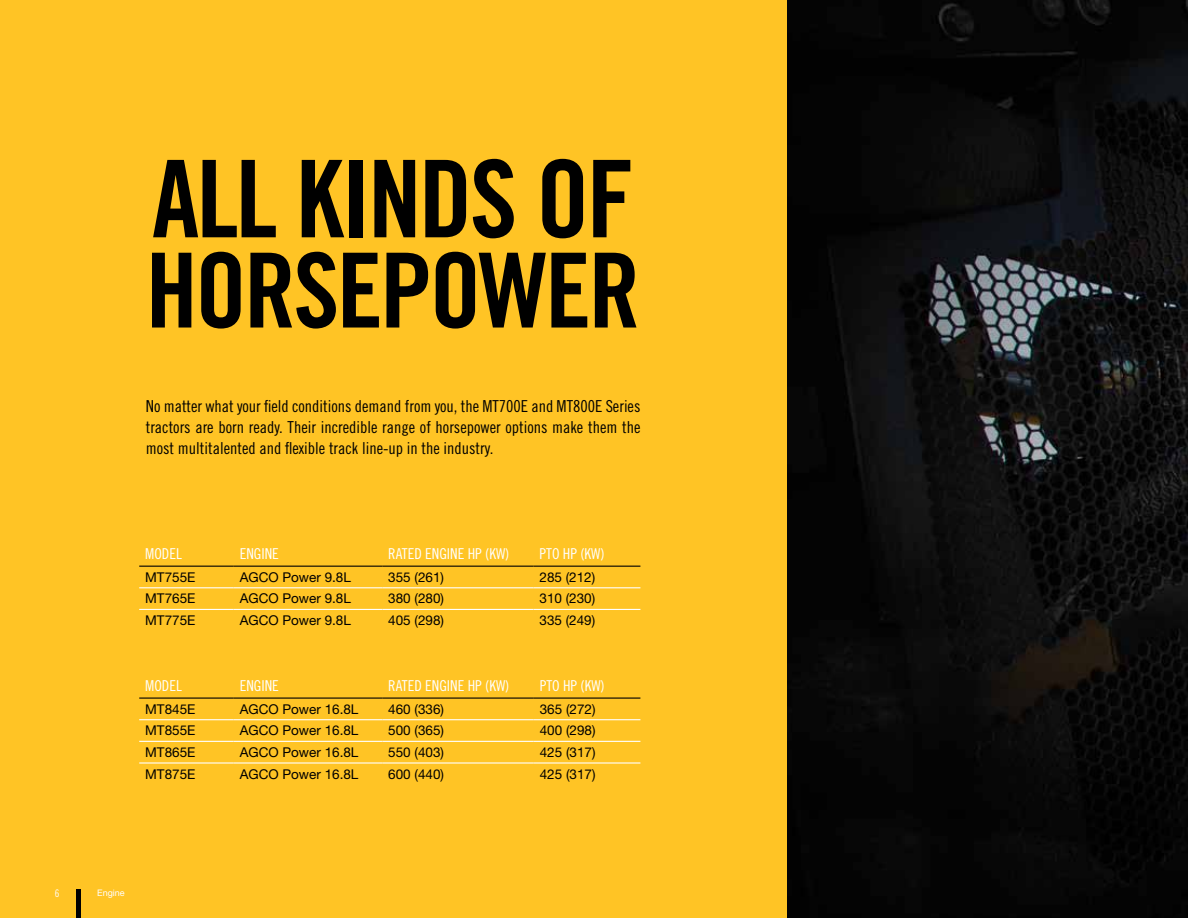
<style>
.page{position:relative;width:1188px;height:918px;background:#fff}
.page>*{position:absolute;margin:0;border:0;box-sizing:border-box;transform-origin:0 0}
.t1{font:107.25px "Trade Gothic LT Std Bd Cn 20";letter-spacing:-.025em;color:#000}
.t2{font:103.65px "Trade Gothic LT Std Bd Cn 20";letter-spacing:-.025em;color:#000}
.t3{font:16.5px/21px "Trade Gothic LT Std Cn 18";color:#000;text-align:justify}
.t4{font:15px "Trade Gothic LT Std Cn 18";color:#fff}
.t5{font:13.5px "Helvetica Neue LT Std";color:#000}
.t6{font:10.5px "Trade Gothic LT Std Cn 18";color:#fff}
.t7{font:9px "Helvetica Neue LT Std";color:#fff}
</style>
<div class="page">
<img style="left:786px;top:0;width:402px;height:918px">
<div style="left:0;top:0;width:786px;height:918px;background:#ffc425"></div>
<hr style="left:139px;top:566px;width:95px;height:1px;background:#000">
<hr style="left:234px;top:566px;width:148px;height:1px;background:#000">
<hr style="left:382px;top:566px;width:152px;height:1px;background:#000">
<hr style="left:534px;top:566px;width:106px;height:1px;background:#000">
<hr style="left:139px;top:609px;width:95px;height:1px;background:#fff">
<hr style="left:234px;top:609px;width:148px;height:1px;background:#fff">
<hr style="left:382px;top:609px;width:152px;height:1px;background:#fff">
<hr style="left:534px;top:609px;width:106px;height:1px;background:#fff">
<hr style="left:139px;top:587px;width:95px;height:1px;background:#fff">
<hr style="left:234px;top:587px;width:148px;height:1px;background:#fff">
<hr style="left:382px;top:587px;width:152px;height:1px;background:#fff">
<hr style="left:534px;top:587px;width:106px;height:1px;background:#fff">
<hr style="left:139px;top:698px;width:95px;height:1px;background:#000">
<hr style="left:234px;top:698px;width:148px;height:1px;background:#000">
<hr style="left:382px;top:698px;width:152px;height:1px;background:#000">
<hr style="left:534px;top:698px;width:106px;height:1px;background:#000">
<hr style="left:139px;top:741px;width:95px;height:1px;background:#fff">
<hr style="left:234px;top:741px;width:148px;height:1px;background:#fff">
<hr style="left:382px;top:741px;width:152px;height:1px;background:#fff">
<hr style="left:534px;top:741px;width:106px;height:1px;background:#fff">
<hr style="left:139px;top:762px;width:95px;height:2px;background:#fff">
<hr style="left:234px;top:762px;width:148px;height:2px;background:#fff">
<hr style="left:382px;top:762px;width:152px;height:2px;background:#fff">
<hr style="left:534px;top:762px;width:106px;height:2px;background:#fff">
<hr style="left:139px;top:719px;width:95px;height:1px;background:#fff">
<hr style="left:234px;top:719px;width:148px;height:1px;background:#fff">
<hr style="left:382px;top:719px;width:152px;height:1px;background:#fff">
<hr style="left:534px;top:719px;width:106px;height:1px;background:#fff">
<hr style="left:76px;top:889px;width:4px;height:29px;background:#000">
<h1 class="t1" style="left:152px;top:134px;width:484px">ALL KINDS OF</h1>
<h2 class="t2" style="left:146px;top:228px;width:496px">HORSEPOWER</h2>
<p class="t3" style="left:146px;top:395px;width:496px">No matter what your field conditions demand from you, the MT700E and MT800E Series tractors are born ready. Their incredible range of horsepower options make them the most multitalented and flexible track line-up in the industry.</p>
<p class="t4" style="left:145px;top:545px;width:38px">MODEL</p>
<p class="t4" style="left:240px;top:545px;width:41px">ENGINE</p>
<p class="t4" style="left:388px;top:545px;width:123px">RATED ENGINE HP (KW)</p>
<p class="t4" style="left:540px;top:545px;width:66px">PTO HP (KW)</p>
<p class="t5" style="left:145px;top:569px;width:52px">MT755E</p>
<p class="t5" style="left:240px;top:569px;width:113px">AGCO Power 9.8L</p>
<p class="t5" style="left:388px;top:569px;width:57px">355 (261)</p>
<p class="t5" style="left:540px;top:569px;width:57px">285 (212)</p>
<p class="t5" style="left:145px;top:591px;width:52px">MT765E</p>
<p class="t5" style="left:240px;top:591px;width:113px">AGCO Power 9.8L</p>
<p class="t5" style="left:388px;top:591px;width:57px">380 (280)</p>
<p class="t5" style="left:540px;top:591px;width:57px">310 (230)</p>
<p class="t5" style="left:145px;top:612px;width:52px">MT775E</p>
<p class="t5" style="left:240px;top:612px;width:113px">AGCO Power 9.8L</p>
<p class="t5" style="left:388px;top:612px;width:57px">405 (298)</p>
<p class="t5" style="left:540px;top:612px;width:57px">335 (249)</p>
<p class="t4" style="left:145px;top:677px;width:38px">MODEL</p>
<p class="t4" style="left:240px;top:677px;width:41px">ENGINE</p>
<p class="t4" style="left:388px;top:677px;width:123px">RATED ENGINE HP (KW)</p>
<p class="t4" style="left:540px;top:677px;width:66px">PTO HP (KW)</p>
<p class="t5" style="left:145px;top:701px;width:52px">MT845E</p>
<p class="t5" style="left:240px;top:701px;width:120px">AGCO Power 16.8L</p>
<p class="t5" style="left:388px;top:701px;width:57px">460 (336)</p>
<p class="t5" style="left:540px;top:701px;width:57px">365 (272)</p>
<p class="t5" style="left:145px;top:723px;width:52px">MT855E</p>
<p class="t5" style="left:240px;top:723px;width:120px">AGCO Power 16.8L</p>
<p class="t5" style="left:388px;top:723px;width:57px">500 (365)</p>
<p class="t5" style="left:540px;top:723px;width:57px">400 (298)</p>
<p class="t5" style="left:145px;top:744px;width:52px">MT865E</p>
<p class="t5" style="left:240px;top:744px;width:120px">AGCO Power 16.8L</p>
<p class="t5" style="left:388px;top:744px;width:57px">550 (403)</p>
<p class="t5" style="left:540px;top:744px;width:57px">425 (317)</p>
<p class="t5" style="left:145px;top:766px;width:52px">MT875E</p>
<p class="t5" style="left:240px;top:766px;width:120px">AGCO Power 16.8L</p>
<p class="t5" style="left:388px;top:766px;width:57px">600 (440)</p>
<p class="t5" style="left:540px;top:766px;width:57px">425 (317)</p>
<p class="t6" style="left:55px;top:887px;width:6px">6</p>
<p class="t7" style="left:97px;top:888px;width:29px">Engine</p>
</div>
